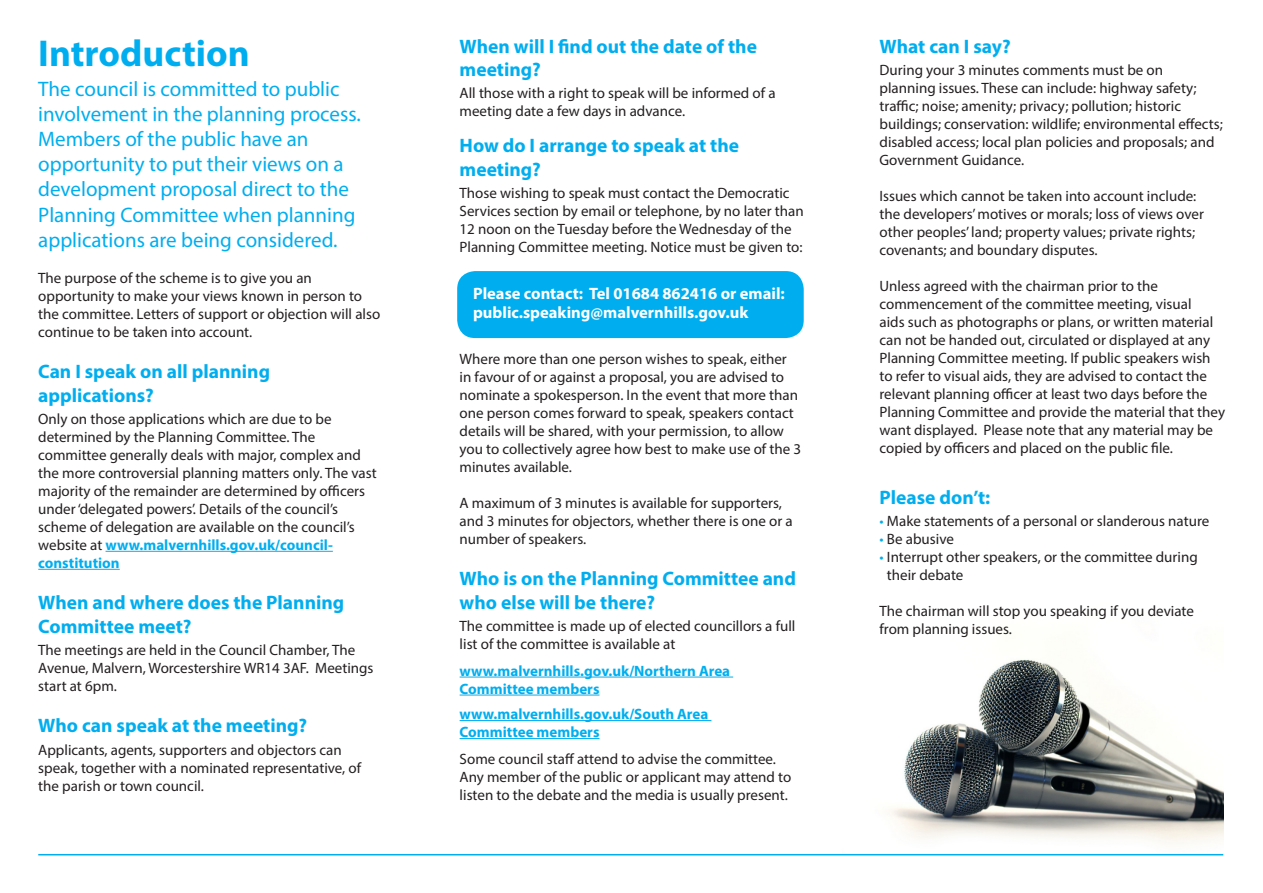
<style>
.page{position:relative;width:1263px;height:893px;background:#fff}
.page>*{position:absolute;margin:0;border:0;box-sizing:border-box;transform-origin:0 0}
.Sub_heading{font:700 37.5px "Myriad Pro";color:#00aeef}
.Intro{font:21px/25.2px "Myriad Pro";color:#00aeef}
.Sub_heading-2{font:700 19.5px/23.4px "Myriad Pro";color:#00aeef}
.Bold_red{font:700 16.5px "Myriad Pro";color:#fff}
.t1{font:15px/18px "Myriad Pro";color:#231f20}
.t2{font:700 15px/18px "Myriad Pro";color:#00aeef}
.s1{font-weight:700;color:#00aeef}
.s2{color:#00aeef}
</style>
<div class="page">
<img style="left:889px;top:659px;width:334px;height:185px">
<div style="left:457px;top:271px;width:347px;height:67px;background:#00aeef;border-radius:18px"></div>
<hr style="left:106px;top:551px;width:227px;height:1px;background:#00aeef">
<hr style="left:38px;top:569px;width:82px;height:1px;background:#00aeef">
<hr style="left:460px;top:677px;width:273px;height:1px;background:#00aeef">
<hr style="left:460px;top:695px;width:139px;height:1px;background:#00aeef">
<hr style="left:460px;top:720px;width:251px;height:1px;background:#00aeef">
<hr style="left:460px;top:738px;width:139px;height:1px;background:#00aeef">
<hr style="left:38px;top:854px;width:1185px;height:1px;background:#00aeef">
<p class="Sub_heading" style="left:38px;top:29px;width:213px">Introduction</p>
<p class="Intro" style="left:38px;top:76px;width:324px">The council is committed to public involvement in the planning process.<br>Members of the public have an opportunity to put their views on a development proposal direct to the Planning Committee when planning applications are being considered.</p>
<p class="t1" style="left:38px;top:268px;width:343px">The purpose of the scheme is to give you an opportunity to make your views known in person to the committee. Letters of support or objection will also continue to be taken into account.</p>
<p class="Sub_heading-2" style="left:38px;top:359px;width:233px">Can I speak on all planning applications?</p>
<p class="t1" style="left:38px;top:409px;width:340px">Only on those applications which are due to be determined by the Planning Committee. The committee generally deals with major, complex and the more controversial planning matters only. The vast majority of the remainder are determined by officers under ‘delegated powers’. Details of the council’s scheme of delegation are available on the council’s website at <span class="s1">www.malvernhills.gov.uk/council&shy;constitution</span></p>
<p class="Sub_heading-2" style="left:38px;top:590px;width:308px">When and where does the Planning<br>Committee meet?</p>
<p class="t1" style="left:38px;top:641px;width:337px">The meetings are held in the Council Chamber, The<br>Avenue, Malvern, Worcestershire WR14 3AF. Meetings start at 6pm.</p>
<p class="Sub_heading-2" style="left:38px;top:713px;width:271px">Who can speak at the meeting?</p>
<p class="t1" style="left:38px;top:740px;width:324px">Applicants, agents, supporters and objectors can speak, together with a nominated representative, of the parish or town council.</p>
<p class="Sub_heading-2" style="left:460px;top:34px;width:299px">When will I find out the date of the meeting?</p>
<p class="t1" style="left:460px;top:84px;width:317px">All those with a right to speak will be informed of a meeting date a few days in advance.</p>
<p class="Sub_heading-2" style="left:460px;top:133px;width:281px">How do I arrange to speak at the meeting?</p>
<p class="t1" style="left:460px;top:184px;width:346px">Those wishing to speak must contact the Democratic Services section by email or telephone, by no later than 12 noon on the Tuesday before the Wednesday of the Planning Committee meeting. Notice must be given to:</p>
<p class="Bold_red" style="left:473px;top:282px;width:313px">Please contact: Tel 01684 862416 or email:</p>
<p class="Bold_red" style="left:473px;top:302px;width:277px">public.speaking@malvernhills.gov.uk</p>
<p class="t1" style="left:460px;top:350px;width:343px">Where more than one person wishes to speak, either in favour of or against a proposal, you are advised to nominate a spokesperson. In the event that more than one person comes forward to speak, speakers contact details will be shared, with your permission, to allow you to collectively agree how best to make use of the 3 minutes available.</p>
<p class="t1" style="left:460px;top:494px;width:335px">A maximum of 3 minutes is available for supporters, and 3 minutes for objectors, whether there is one or a number of speakers.</p>
<p class="Sub_heading-2" style="left:460px;top:566px;width:338px">Who is on the Planning Committee and who else will be there?</p>
<p class="t1" style="left:460px;top:617px;width:337px">The committee is made up of elected councillors a full list of the committee is available at</p>
<p class="t2" style="left:460px;top:661px;width:272px">www.malvernhills.gov.uk/Northern Area<br>Committee members</p>
<p class="t2" style="left:460px;top:704px;width:250px">www.malvernhills.gov.uk/South Area<br>Committee members</p>
<p class="t1" style="left:460px;top:749px;width:333px">Some council staff attend to advise the committee.<br>Any member of the public or applicant may attend to listen to the debate and the media is usually present.</p>
<p class="Sub_heading-2" style="left:879px;top:34px;width:133px">What can I say?</p>
<p class="t1" style="left:879px;top:61px;width:345px">During your 3 minutes comments must be on planning issues. These can include: highway safety; traffic; noise; amenity; privacy; pollution; historic buildings; conservation: wildlife; environmental effects; disabled access; local plan policies and proposals; and Government Guidance.</p>
<p class="t1" style="left:879px;top:187px;width:326px">Issues which cannot be taken into account include: the developers’ motives or morals; loss of views over other peoples’ land; property values; private rights; covenants; and boundary disputes.</p>
<p class="t1" style="left:879px;top:277px;width:347px">Unless agreed with the chairman prior to the commencement of the committee meeting, visual<br>aids such as photographs or plans, or written material can not be handed out, circulated or displayed at any Planning Committee meeting. If public speakers wish to refer to visual aids, they are advised to contact the relevant planning officer at least two days before the Planning Committee and provide the material that they want displayed. Please note that any material may be copied by officers and placed on the public file.</p>
<p class="Sub_heading-2" style="left:879px;top:485px;width:112px">Please don’t:</p>
<p class="t1" style="left:879px;top:512px;width:331px"><span class="s2">•</span> Make statements of a personal or slanderous nature</p>
<p class="t1" style="left:879px;top:530px;width:76px"><span class="s2">•</span> Be abusive</p>
<p class="t1" style="left:887px;top:548px;width:312px;text-indent:-7px"><span class="s2">•</span> Interrupt other speakers, or the committee during their debate</p>
<p class="t1" style="left:879px;top:602px;width:316px">The chairman will stop you speaking if you deviate from planning issues.</p>
</div>
